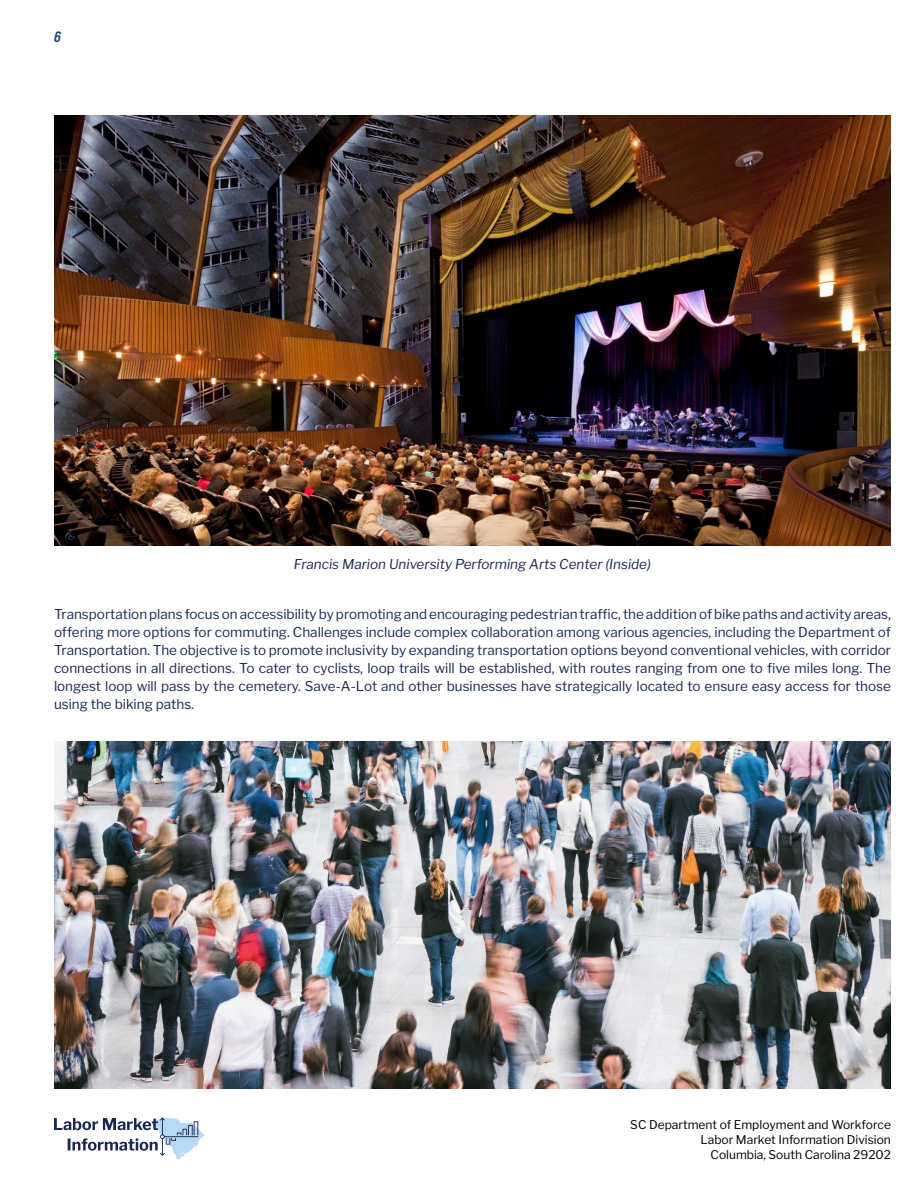
<style>
.page{position:relative;width:918px;height:1188px;background:#fff}
.page>*{position:absolute;margin:0;border:0;box-sizing:border-box;transform-origin:0 0}
.t1{font:15px "Bebas Neue Pro Sm E Bd It";color:#184674}
.Copy{font:13.5px/18px "Libre Franklin";color:#1b2754;text-align:justify}
.Copy-2{font:italic 13.5px "Libre Franklin";color:#1b2754}
.t2{font:12px "Libre Franklin";color:#000}
</style>
<div class="page">
<svg style="left:54px;top:1118px;width:151px;height:42px"></svg>
<img style="left:54px;top:742px;width:837px;height:347px">
<img style="left:54px;top:116px;width:837px;height:430px">
<p class="t1" style="left:54px;top:28px;width:8px">6</p>
<p class="Copy-2" style="left:294px;top:556px;width:359px">Francis Marion University Performing Arts Center (Inside)</p>
<p class="Copy" style="left:54px;top:605px;width:839px">Transportation plans focus on accessibility by promoting and encouraging pedestrian traffic, the addition of bike paths and activity areas, offering more options for commuting. Challenges include complex collaboration among various agencies, including the Department of Transportation. The objective is to promote inclusivity by expanding transportation options beyond conventional vehicles, with corridor connections in all directions. To cater to cyclists, loop trails will be established, with routes ranging from one to five miles long. The longest loop will pass by the cemetery. Save-A-Lot and other businesses have strategically located to ensure easy access for those using the biking paths.</p>
<p class="t2" style="left:630px;top:1118px;width:262px">SC Department of Employment and Workforce</p>
<p class="t2" style="left:701px;top:1133px;width:192px">Labor Market Information Division</p>
<p class="t2" style="left:711px;top:1148px;width:182px">Columbia, South Carolina 29202</p>
</div>
